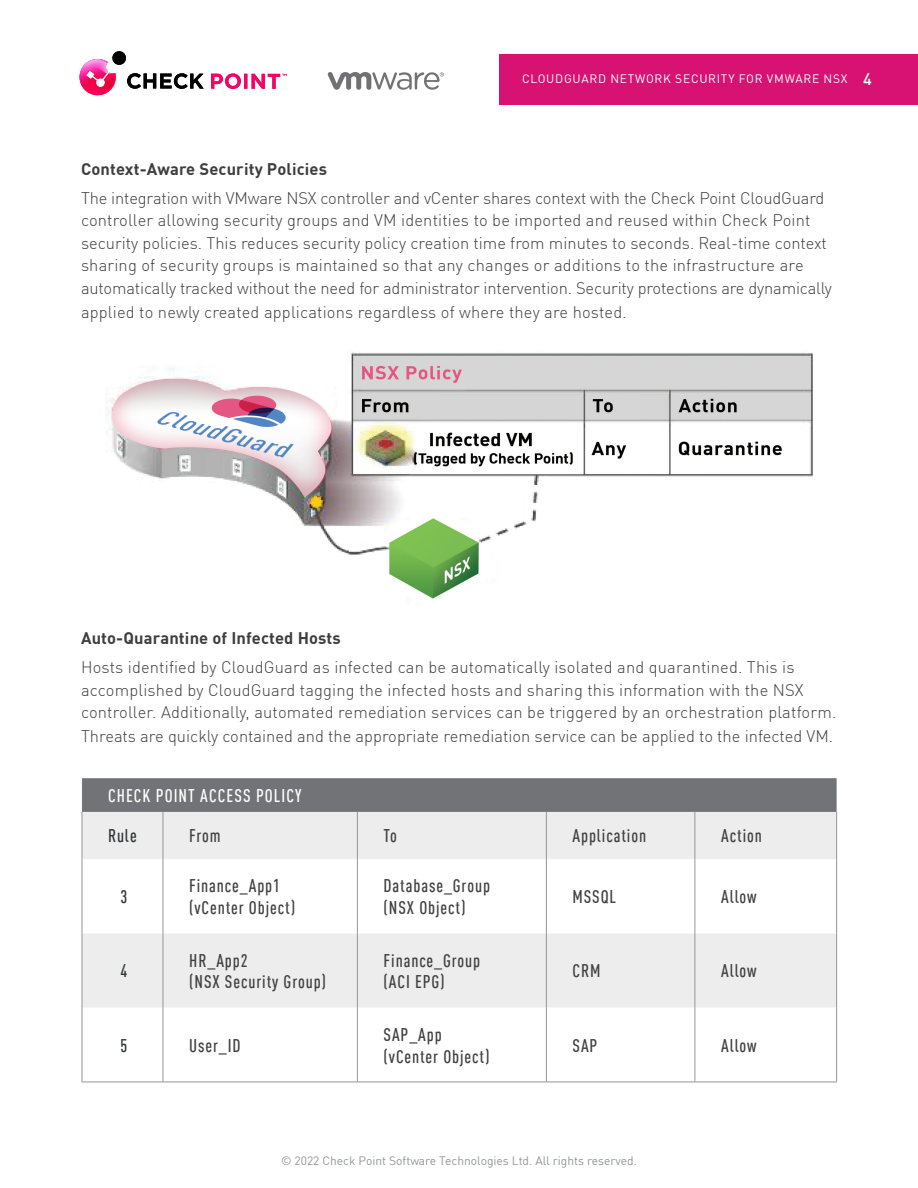
<style>
.page{position:relative;width:918px;height:1188px;background:#fff}
.page>*{position:absolute;margin:0;border:0;box-sizing:border-box;transform-origin:0 0}
.Body_Copy{font:500 condensed 18px/21.6px "DIN Pro";letter-spacing:.05em;color:#404040}
.Cover_Title{font:500 condensed 18px "DIN Pro";letter-spacing:.06em;color:#fff}
.Cover_Title-2{font:500 condensed 18px "DIN Pro";color:#313434}
.Body_Copy-2{font:300 16.5px/22.5px "DIN Pro";letter-spacing:.005em;color:#3e3e3f}
.Body_Copy-3{font:700 16.5px "DIN Pro";letter-spacing:.01em;color:#3e3e3f}
.t1{font:12px "DIN Pro";color:#939598}
.t2{font:12px "DIN Pro";letter-spacing:.06em;color:#fff}
.s1{font-weight:500;font-size:16.5px}
</style>
<div class="page">
<div style="left:82px;top:778px;width:755px;height:34px;background:#727376"></div>
<svg style="left:83px;top:812px;width:753px;height:196px;fill:#ededee"></svg>
<svg style="left:83px;top:1008px;width:753px;height:74px"></svg>
<hr style="left:357px;top:812px;width:1px;height:47px;background:#939598">
<hr style="left:546px;top:812px;width:1px;height:47px;background:#939598">
<hr style="left:694px;top:812px;width:1px;height:47px;background:#939598">
<hr style="left:836px;top:812px;width:1px;height:47px;background:#939598">
<hr style="left:357px;top:859px;width:1px;height:74px;background:#939598">
<hr style="left:546px;top:859px;width:1px;height:74px;background:#939598">
<hr style="left:694px;top:859px;width:1px;height:74px;background:#939598">
<hr style="left:836px;top:859px;width:1px;height:74px;background:#939598">
<hr style="left:357px;top:933px;width:1px;height:75px;background:#939598">
<hr style="left:546px;top:933px;width:1px;height:75px;background:#939598">
<hr style="left:694px;top:933px;width:1px;height:75px;background:#939598">
<hr style="left:836px;top:933px;width:1px;height:75px;background:#939598">
<hr style="left:357px;top:1008px;width:1px;height:74px;background:#939598">
<hr style="left:546px;top:1008px;width:1px;height:74px;background:#939598">
<hr style="left:694px;top:1008px;width:1px;height:74px;background:#939598">
<hr style="left:836px;top:1008px;width:1px;height:74px;background:#939598">
<hr style="left:163px;top:1082px;width:194px;height:1px;background:#939598">
<hr style="left:357px;top:1082px;width:189px;height:1px;background:#939598">
<hr style="left:546px;top:1082px;width:149px;height:1px;background:#939598">
<hr style="left:695px;top:1082px;width:142px;height:1px;background:#939598">
<hr style="left:82px;top:812px;width:1px;height:47px;background:#939598">
<hr style="left:163px;top:812px;width:1px;height:47px;background:#939598">
<hr style="left:82px;top:859px;width:1px;height:74px;background:#939598">
<hr style="left:163px;top:859px;width:1px;height:74px;background:#939598">
<hr style="left:82px;top:933px;width:1px;height:75px;background:#939598">
<hr style="left:163px;top:933px;width:1px;height:75px;background:#939598">
<hr style="left:82px;top:1008px;width:1px;height:74px;background:#939598">
<hr style="left:163px;top:1008px;width:1px;height:74px;background:#939598">
<hr style="left:82px;top:1082px;width:81px;height:1px;background:#939598">
<div style="left:500px;top:54px;width:418px;height:51px;background:#d81272"></div>
<svg style="left:211px;top:73px;width:30px;height:16px"></svg>
<hr style="left:244px;top:74px;width:3px;height:15px;background:#da1572">
<svg style="left:80px;top:51px;width:124px;height:44px"></svg>
<svg style="left:252px;top:74px;width:35px;height:15px"></svg>
<svg style="left:327px;top:72px;width:117px;height:18px"></svg>
<img style="left:105px;top:352px;width:708px;height:247px">
<p class="t2" style="left:522px;top:70px;width:351px">CLOUDGUARD NETWORK SECURITY FOR VMWARE NSX <span class="s1">4</span></p>
<p class="Body_Copy-3" style="left:81px;top:156px;width:248px">Context-Aware Security Policies</p>
<p class="Body_Copy-2" style="left:81px;top:186px;width:753px">The integration with VMware NSX controller and vCenter shares context with the Check Point CloudGuard controller allowing security groups and VM identities to be imported and reused within Check Point security policies. This reduces security policy creation time from minutes to seconds. Real-time context sharing of security groups is maintained so that any changes or additions to the infrastructure are automatically tracked without the need for administrator intervention. Security protections are dynamically</p>
<p class="Body_Copy-2" style="left:81px;top:300px;width:547px">applied to newly created applications regardless of where they are hosted.</p>
<p class="Body_Copy-3" style="left:81px;top:625px;width:261px">Auto-Quarantine of Infected Hosts</p>
<p class="Body_Copy-2" style="left:81px;top:655px;width:757px">Hosts identified by CloudGuard as infected can be automatically isolated and quarantined. This is accomplished by CloudGuard tagging the infected hosts and sharing this information with the NSX controller. Additionally, automated remediation services can be triggered by an orchestration platform.</p>
<p class="Body_Copy-2" style="left:81px;top:724px;width:754px">Threats are quickly contained and the appropriate remediation service can be applied to the infected VM.</p>
<p class="Cover_Title" style="left:108px;top:783px;width:195px">CHECK POINT ACCESS POLICY</p>
<p class="Cover_Title-2" style="left:108px;top:823px;width:30px">Rule</p>
<p class="Body_Copy" style="left:189px;top:824px;width:33px">From</p>
<p class="Body_Copy" style="left:384px;top:824px;width:15px">To</p>
<p class="Body_Copy" style="left:573px;top:824px;width:75px">Application</p>
<p class="Body_Copy" style="left:721px;top:824px;width:42px">Action</p>
<p class="Cover_Title-2" style="left:121px;top:884px;width:8px">3</p>
<p class="Body_Copy" style="left:189px;top:874px;width:108px">Finance_App1 (vCenter Object)</p>
<p class="Body_Copy" style="left:384px;top:874px;width:108px">Database_Group (NSX Object)</p>
<p class="Body_Copy" style="left:573px;top:885px;width:45px">MSSQL</p>
<p class="Body_Copy" style="left:721px;top:885px;width:37px">Allow</p>
<p class="Cover_Title-2" style="left:121px;top:958px;width:8px">4</p>
<p class="Body_Copy" style="left:189px;top:948px;width:138px">HR_App2<br>(NSX Security Group)</p>
<p class="Body_Copy" style="left:384px;top:948px;width:98px">Finance_Group (ACI EPG)</p>
<p class="Body_Copy" style="left:573px;top:959px;width:29px">CRM</p>
<p class="Body_Copy" style="left:721px;top:959px;width:37px">Allow</p>
<p class="Cover_Title-2" style="left:121px;top:1032px;width:8px">5</p>
<p class="Body_Copy" style="left:189px;top:1033px;width:53px">User_ID</p>
<p class="Body_Copy" style="left:384px;top:1022px;width:108px">SAP_App (vCenter Object)</p>
<p class="Body_Copy" style="left:573px;top:1033px;width:26px">SAP</p>
<p class="Body_Copy" style="left:721px;top:1033px;width:37px">Allow</p>
<p class="t1" style="left:281px;top:1151px;width:357px">© 2022 Check Point Software Technologies Ltd. All rights reserved.</p>
</div>
